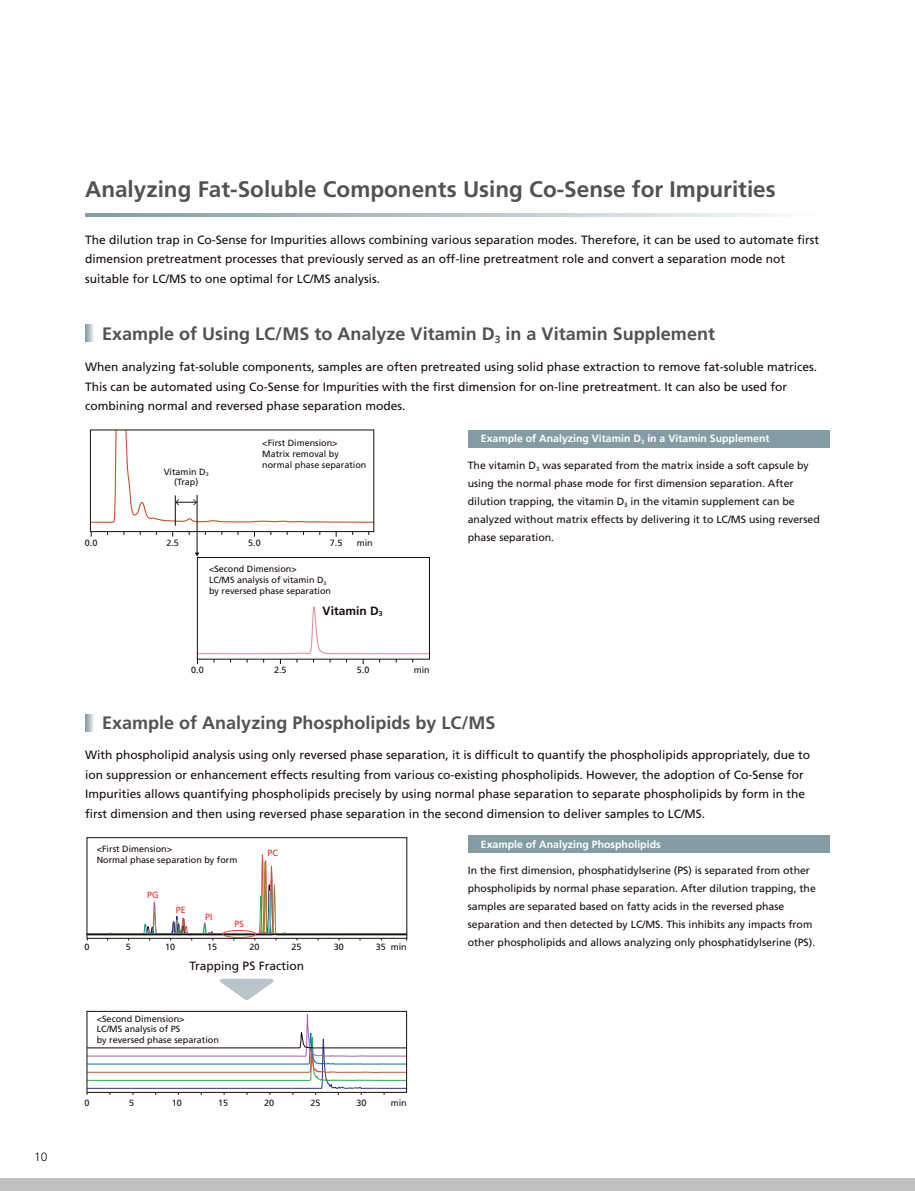
<style>
.page{position:relative;width:915px;height:1191px;background:#fff}
.page>*{position:absolute;margin:0;border:0;box-sizing:border-box;transform-origin:0 0}
.t1{font:700 22.5px "Frutiger";color:#515353}
.t2{font:700 18px "Frutiger";color:#515353}
.t3{font:12px/19.5px "Frutiger";color:#180c0d}
.t4{font:700 12px "Frutiger";color:#180c0d}
.t5{font:300 12px "Frutiger";color:#180c0d}
.t6{font:10.5px/18px "Frutiger";color:#180c0d}
.t7{font:700 10.5px "Frutiger";color:#fff}
.t8{font:9px/10.8px "Frutiger";color:#180c0d}
.t9{font:9px "Frutiger";color:#ee2f2c}
</style>
<div class="page">
<div style="left:0;top:1178px;width:914px;height:12px;background:#bec0c0"></div>
<svg style="left:85px;top:213px;width:693px;height:3px;background:#b7c5c9"></svg>
<svg style="left:85px;top:714px;width:9px;height:17px"></svg>
<div style="left:87px;top:837px;width:320px;height:101px;border:1px solid #180c0d"></div>
<svg style="left:86px;top:1081px;width:321px;height:14px"></svg>
<svg style="left:86px;top:848px;width:322px;height:233px"></svg>
<div style="left:87px;top:1011px;width:319px;height:81px;border:1px solid #180c0d"></div>
<div style="left:468px;top:835px;width:361px;height:17px;background:#849ca3"></div>
<svg style="left:90px;top:429px;width:27px;height:94px"></svg>
<div style="left:90px;top:430px;width:284px;height:102px;border:1px solid #180c0d"></div>
<hr style="left:175px;top:495px;width:1px;height:31px;background:#180c0d">
<hr style="left:197px;top:495px;width:1px;height:58px;background:#180c0d">
<svg style="left:195px;top:552px;width:4px;height:4px"></svg>
<svg style="left:196px;top:604px;width:234px;height:60px"></svg>
<div style="left:197px;top:557px;width:232px;height:102px;border:1px solid #180c0d"></div>
<svg style="left:85px;top:325px;width:9px;height:17px"></svg>
<div style="left:468px;top:430px;width:361px;height:17px;background:#849ca3"></div>
<svg style="left:125px;top:429px;width:250px;height:94px"></svg>
<p class="t5" style="left:34px;top:1152px;width:15px">10</p>
<h1 class="t1" style="left:85px;top:180px;width:692px">Analyzing Fat-Soluble Components Using Co-Sense for Impurities</h1>
<p class="t3" style="left:85px;top:231px;width:735px">The dilution trap in Co-Sense for Impurities allows combining various separation modes. Therefore, it can be used to automate first dimension pretreatment processes that previously served as an off-line pretreatment role and convert a separation mode not suitable for LC/MS to one optimal for LC/MS analysis.</p>
<h2 class="t2" style="left:102px;top:326px;width:614px">Example of Using LC/MS to Analyze Vitamin D<sub>3</sub> in a Vitamin Supplement</h2>
<p class="t3" style="left:85px;top:358px;width:733px">When analyzing fat-soluble components, samples are often pretreated using solid phase extraction to remove fat-soluble matrices.<br>This can be automated using Co-Sense for Impurities with the first dimension for on-line pretreatment. It can also be used for combining normal and reversed phase separation modes.</p>
<p class="t8" style="left:164px;top:467px;width:46px;text-align:center">Vitamin D<sub>3 </sub>(Trap)</p>
<p class="t8" style="left:262px;top:438px;width:106px">&lt;First Dimension&gt;<br>Matrix removal by normal phase separation</p>
<p class="t8" style="left:85px;top:537px;width:14px">0.0</p>
<p class="t8" style="left:166px;top:537px;width:14px">2.5</p>
<p class="t8" style="left:248px;top:537px;width:14px">5.0</p>
<p class="t8" style="left:330px;top:537px;width:14px">7.5</p>
<p class="t8" style="left:356px;top:537px;width:18px">min</p>
<p class="t8" style="left:209px;top:564px;width:124px">&lt;Second Dimension&gt;<br>LC/MS analysis of vitamin D<sub>3 </sub>by reversed phase separation</p>
<p class="t4" style="left:322px;top:605px;width:62px">Vitamin D<sub>3</sub></p>
<p class="t8" style="left:191px;top:665px;width:14px">0.0</p>
<p class="t8" style="left:274px;top:665px;width:14px">2.5</p>
<p class="t8" style="left:357px;top:665px;width:14px">5.0</p>
<p class="t8" style="left:413px;top:665px;width:18px">min</p>
<p class="t7" style="left:480px;top:434px;width:290px">Example of Analyzing Vitamin D<sub>3</sub> in a Vitamin Supplement</p>
<p class="t6" style="left:467px;top:457px;width:353px">The vitamin D<sub>3</sub> was separated from the matrix inside a soft capsule by using the normal phase mode for first dimension separation. After dilution trapping, the vitamin D<sub>3</sub> in the vitamin supplement can be analyzed without matrix effects by delivering it to LC/MS using reversed phase separation.</p>
<h2 class="t2" style="left:102px;top:716px;width:395px">Example of Analyzing Phospholipids by LC/MS</h2>
<p class="t3" style="left:85px;top:746px;width:726px">With phospholipid analysis using only reversed phase separation, it is difficult to quantify the phospholipids appropriately, due to ion suppression or enhancement effects resulting from various co-existing phospholipids. However, the adoption of Co-Sense for Impurities allows quantifying phospholipids precisely by using normal phase separation to separate phospholipids by form in the first dimension and then using reversed phase separation in the second dimension to deliver samples to LC/MS.</p>
<p class="t8" style="left:97px;top:844px;width:142px">&lt;First Dimension&gt;<br>Normal phase separation by form</p>
<p class="t9" style="left:147px;top:891px;width:13px">PG</p>
<p class="t9" style="left:176px;top:906px;width:12px">PE</p>
<p class="t9" style="left:205px;top:913px;width:9px">PI</p>
<p class="t9" style="left:234px;top:920px;width:11px">PS</p>
<p class="t9" style="left:267px;top:849px;width:12px">PC</p>
<p class="t8" style="left:85px;top:942px;width:7px">0</p>
<p class="t8" style="left:126px;top:942px;width:7px">5</p>
<p class="t8" style="left:165px;top:942px;width:12px">10</p>
<p class="t8" style="left:207px;top:942px;width:12px">15</p>
<p class="t8" style="left:249px;top:942px;width:12px">20</p>
<p class="t8" style="left:291px;top:942px;width:12px">25</p>
<p class="t8" style="left:333px;top:942px;width:12px">30</p>
<p class="t8" style="left:376px;top:942px;width:32px">35 min</p>
<p class="t3" style="left:189px;top:957px;width:116px">Trapping PS Fraction</p>
<p class="t8" style="left:97px;top:1013px;width:124px">&lt;Second Dimension&gt;<br>LC/MS analysis of PS<br>by reversed phase separation</p>
<p class="t8" style="left:85px;top:1098px;width:7px">0</p>
<p class="t8" style="left:129px;top:1098px;width:7px">5</p>
<p class="t8" style="left:172px;top:1098px;width:12px">10</p>
<p class="t8" style="left:218px;top:1098px;width:12px">15</p>
<p class="t8" style="left:264px;top:1098px;width:12px">20</p>
<p class="t8" style="left:310px;top:1098px;width:12px">25</p>
<p class="t8" style="left:356px;top:1098px;width:12px">30</p>
<p class="t8" style="left:390px;top:1098px;width:18px">min</p>
<p class="t7" style="left:480px;top:840px;width:181px">Example of Analyzing Phospholipids</p>
<p class="t6" style="left:467px;top:862px;width:349px">In the first dimension, phosphatidylserine (PS) is separated from other phospholipids by normal phase separation. After dilution trapping, the samples are separated based on fatty acids in the reversed phase separation and then detected by LC/MS. This inhibits any impacts from other phospholipids and allows analyzing only phosphatidylserine (PS).</p>
</div>
